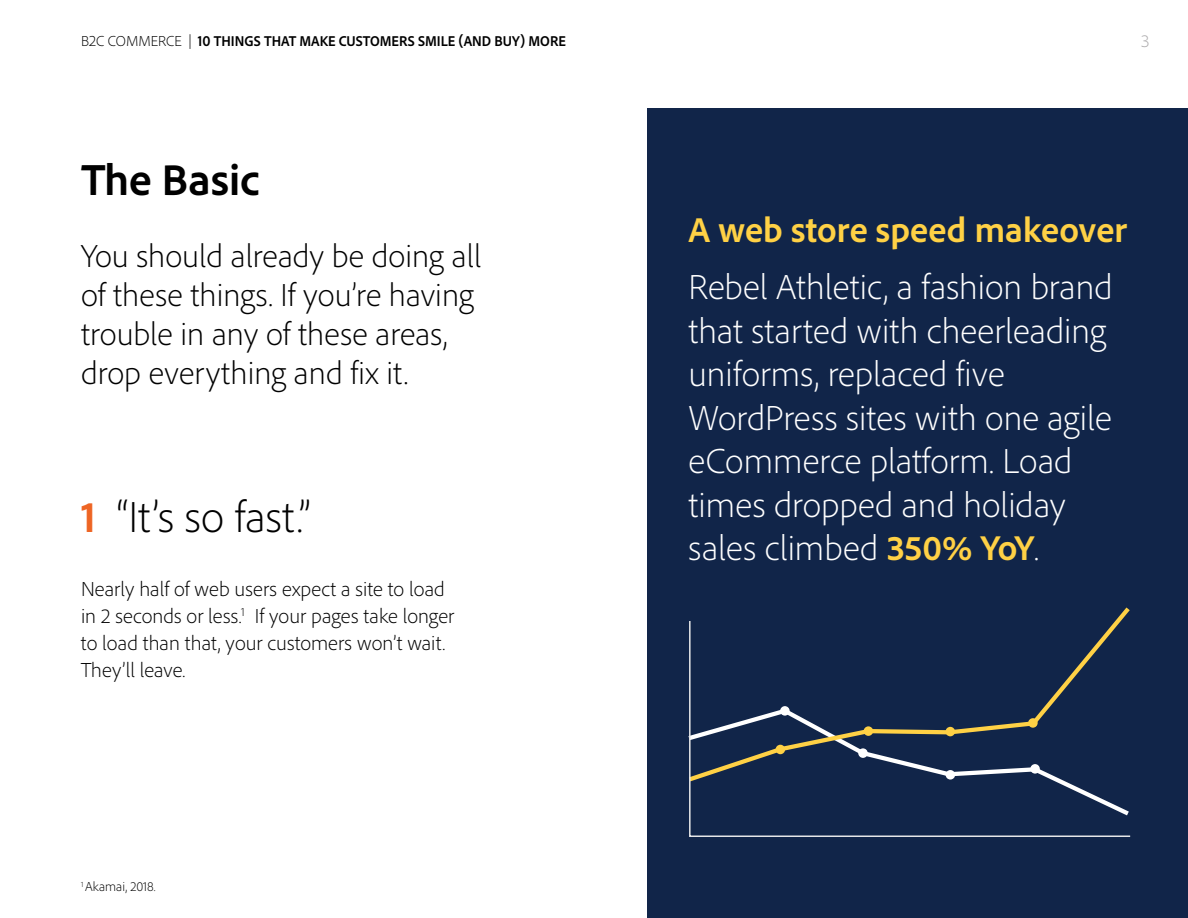
<style>
.page{position:relative;width:1188px;height:918px;background:#fff}
.page>*{position:absolute;margin:0;border:0;box-sizing:border-box;transform-origin:0 0}
.t1{font:300 45px "Adobe Clean";letter-spacing:.005em;color:#000}
.t2{font:700 45px "Adobe Clean";color:#000}
.t3{font:300 36px/43.5px "Adobe Clean";color:#fff}
.t4{font:700 36px "Adobe Clean";letter-spacing:.005em;color:#ffd145}
.t5{font:300 33px/39px "Adobe Clean";color:#000}
.t6{font:300 21px/27px "Adobe Clean";color:#000}
.t7{font:300 18px "Adobe Clean";color:#acaaac}
.t8{font:700 semi-condensed 15px "Adobe Clean";color:#000}
.t9{font:300 15px "Adobe Clean";color:#000}
.t10{font:300 13.5px "Adobe Clean";color:#000}
.s1{font-weight:300;font-stretch:normal}
.s2{font-weight:700;color:#ee6524}
.s3{font-weight:700;color:#ffd145}
</style>
<div class="page">
<div style="left:648px;top:108px;width:540px;height:810px;background:#112549"></div>
<svg style="left:688px;top:620px;width:443px;height:217px"></svg>
<p class="t9" style="left:81px;top:31px;width:39px">B2C comm</p>
<p class="t8" style="left:151px;top:31px;width:417px"><span class="s1">erce |</span> 10 THINGS THAT MAKE CUSTOMERS SMILE (AND BUY) MORE</p>
<p class="t7" style="left:1141px;top:30px;width:10px">3</p>
<p class="t2" style="left:81px;top:150px;width:180px">The Basic</p>
<p class="t5" style="left:81px;top:236px;width:402px">You should already be doing all of these things. If you’re having trouble in any of these areas, drop everything and fix it.</p>
<p class="t1" style="left:81px;top:489px;width:231px"><span class="s2">1</span> “It’s so fast.”</p>
<p class="t6" style="left:81px;top:575px;width:375px">Nearly half of web users expect a site to load in 2 seconds or less.<sup>1</sup> If your pages take longer to load than that, your customers won’t wait.<br>They’ll leave.</p>
<p class="t10" style="left:81px;top:878px;width:76px"><sup>1</sup> Akamai, 2018.</p>
<p class="t4" style="left:688px;top:207px;width:440px">A web store speed makeover</p>
<p class="t3" style="left:688px;top:265px;width:426px">Rebel Athletic, a fashion brand that started with cheerleading uniforms, replaced five<br>WordPress sites with one agile eCommerce platform. Load times dropped and holiday sales climbed <span class="s3">350% YoY</span>.</p>
</div>
